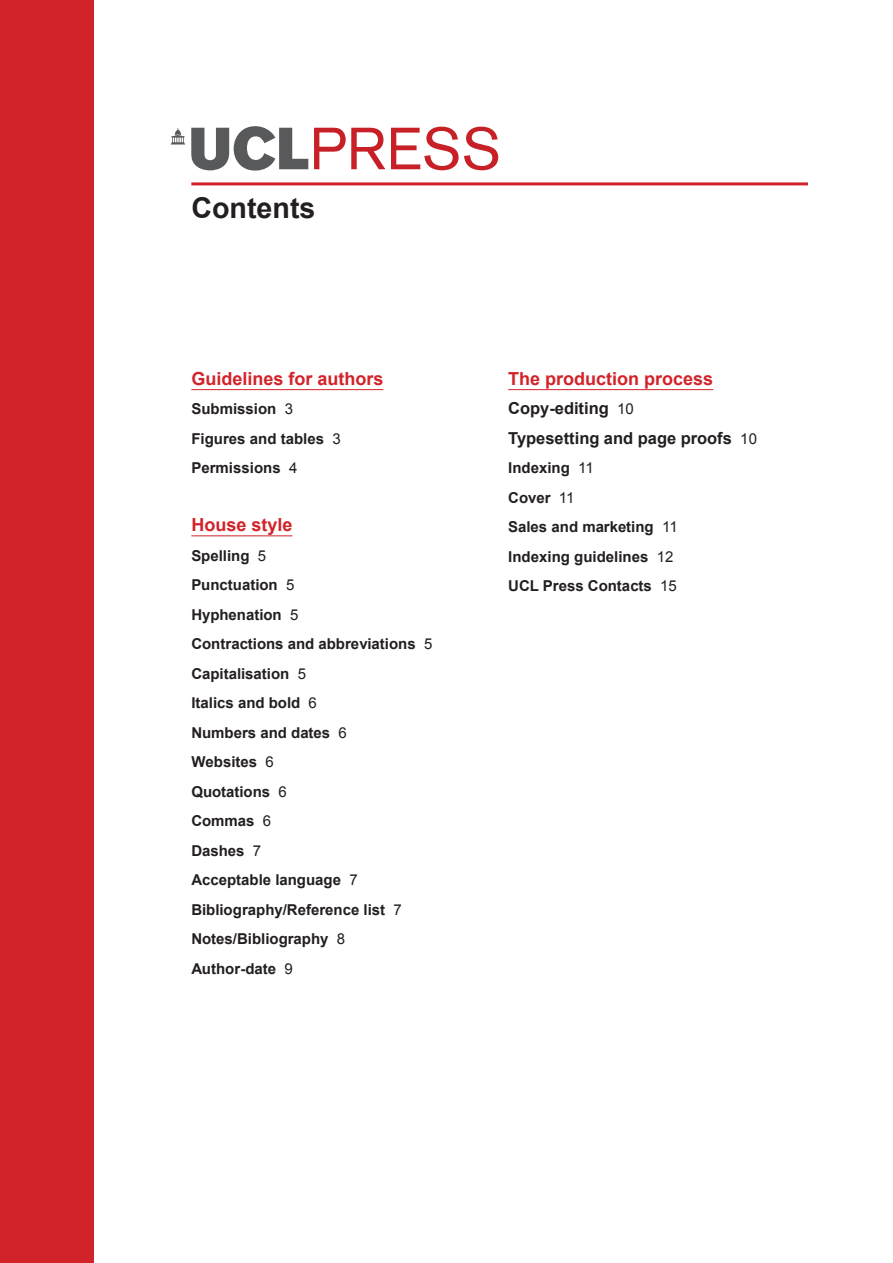
<style>
.page{position:relative;width:893px;height:1263px;background:#fff}
.page>*{position:absolute;margin:0;border:0;box-sizing:border-box;transform-origin:0 0}
._000_TITLE{font:700 28.65px "Arial";color:#231f20}
.CONTENTS_HEAD{font:700 18px "Arial";color:#d2232a}
._001_A_HEAD{font:700 16.5px "Arial";color:#231f20}
.CONTENTS_ENTRY{font:700 15px "Arial";color:#231f20}
.s1{font-weight:400}
.s2{font-weight:400;font-size:15px}
</style>
<div class="page">
<svg style="left:171px;top:126px;width:137px;height:45px"></svg>
<svg style="left:314px;top:127px;width:184px;height:43px"></svg>
<div style="left:0;top:0;width:94px;height:1263px;background:#d2232a"></div>
<hr style="left:191px;top:182px;width:617px;height:3px;background:#d2232a">
<hr style="left:191px;top:389px;width:192px;height:1px;background:#d2232a">
<hr style="left:191px;top:535px;width:101px;height:1px;background:#d2232a">
<hr style="left:508px;top:389px;width:205px;height:1px;background:#d2232a">
<p class="_000_TITLE" style="left:191px;top:189px;width:126px">Contents</p>
<p class="CONTENTS_HEAD" style="left:191px;top:367px;width:194px">Guidelines for authors</p>
<p class="CONTENTS_ENTRY" style="left:191px;top:399px;width:103px">Submission <span class="s1">3</span></p>
<p class="CONTENTS_ENTRY" style="left:191px;top:429px;width:151px">Figures and tables <span class="s1">3</span></p>
<p class="CONTENTS_ENTRY" style="left:191px;top:458px;width:108px">Permissions <span class="s1">4</span></p>
<p class="CONTENTS_HEAD" style="left:191px;top:513px;width:103px">House style</p>
<p class="CONTENTS_ENTRY" style="left:191px;top:545px;width:76px">Spelling <span class="s1">5</span></p>
<p class="CONTENTS_ENTRY" style="left:191px;top:575px;width:105px">Punctuation <span class="s1">5</span></p>
<p class="CONTENTS_ENTRY" style="left:191px;top:604px;width:109px">Hyphenation <span class="s1">5</span></p>
<p class="CONTENTS_ENTRY" style="left:191px;top:634px;width:243px">Contractions and abbreviations <span class="s1">5</span></p>
<p class="CONTENTS_ENTRY" style="left:191px;top:663px;width:116px">Capitalisation <span class="s1">5</span></p>
<p class="CONTENTS_ENTRY" style="left:191px;top:693px;width:127px">Italics and bold <span class="s1">6</span></p>
<p class="CONTENTS_ENTRY" style="left:191px;top:722px;width:157px">Numbers and dates <span class="s1">6</span></p>
<p class="CONTENTS_ENTRY" style="left:191px;top:752px;width:84px">Websites <span class="s1">6</span></p>
<p class="CONTENTS_ENTRY" style="left:191px;top:781px;width:97px">Quotations <span class="s1">6</span></p>
<p class="CONTENTS_ENTRY" style="left:191px;top:811px;width:81px">Commas <span class="s1">6</span></p>
<p class="CONTENTS_ENTRY" style="left:191px;top:840px;width:71px">Dashes <span class="s1">7</span></p>
<p class="CONTENTS_ENTRY" style="left:191px;top:870px;width:168px">Acceptable language <span class="s1">7</span></p>
<p class="CONTENTS_ENTRY" style="left:191px;top:899px;width:212px">Bibliography/Reference list <span class="s1">7</span></p>
<p class="CONTENTS_ENTRY" style="left:191px;top:929px;width:155px">Notes/Bibliography <span class="s1">8</span></p>
<p class="CONTENTS_ENTRY" style="left:191px;top:958px;width:103px">Author-date <span class="s1">9</span></p>
<p class="CONTENTS_HEAD" style="left:508px;top:367px;width:207px">The production process</p>
<p class="_001_A_HEAD" style="left:508px;top:397px;width:127px">Copy-editing <span class="s2">10</span></p>
<p class="_001_A_HEAD" style="left:508px;top:427px;width:250px">Typesetting and page proofs <span class="s2">10</span></p>
<p class="CONTENTS_ENTRY" style="left:508px;top:458px;width:87px">Indexing <span class="s1">11</span></p>
<p class="CONTENTS_ENTRY" style="left:508px;top:488px;width:68px">Cover <span class="s1">11</span></p>
<p class="CONTENTS_ENTRY" style="left:508px;top:517px;width:171px">Sales and marketing <span class="s1">11</span></p>
<p class="CONTENTS_ENTRY" style="left:508px;top:547px;width:167px">Indexing guidelines <span class="s1">12</span></p>
<p class="CONTENTS_ENTRY" style="left:508px;top:576px;width:170px">UCL Press Contacts <span class="s1">15</span></p>
</div>
